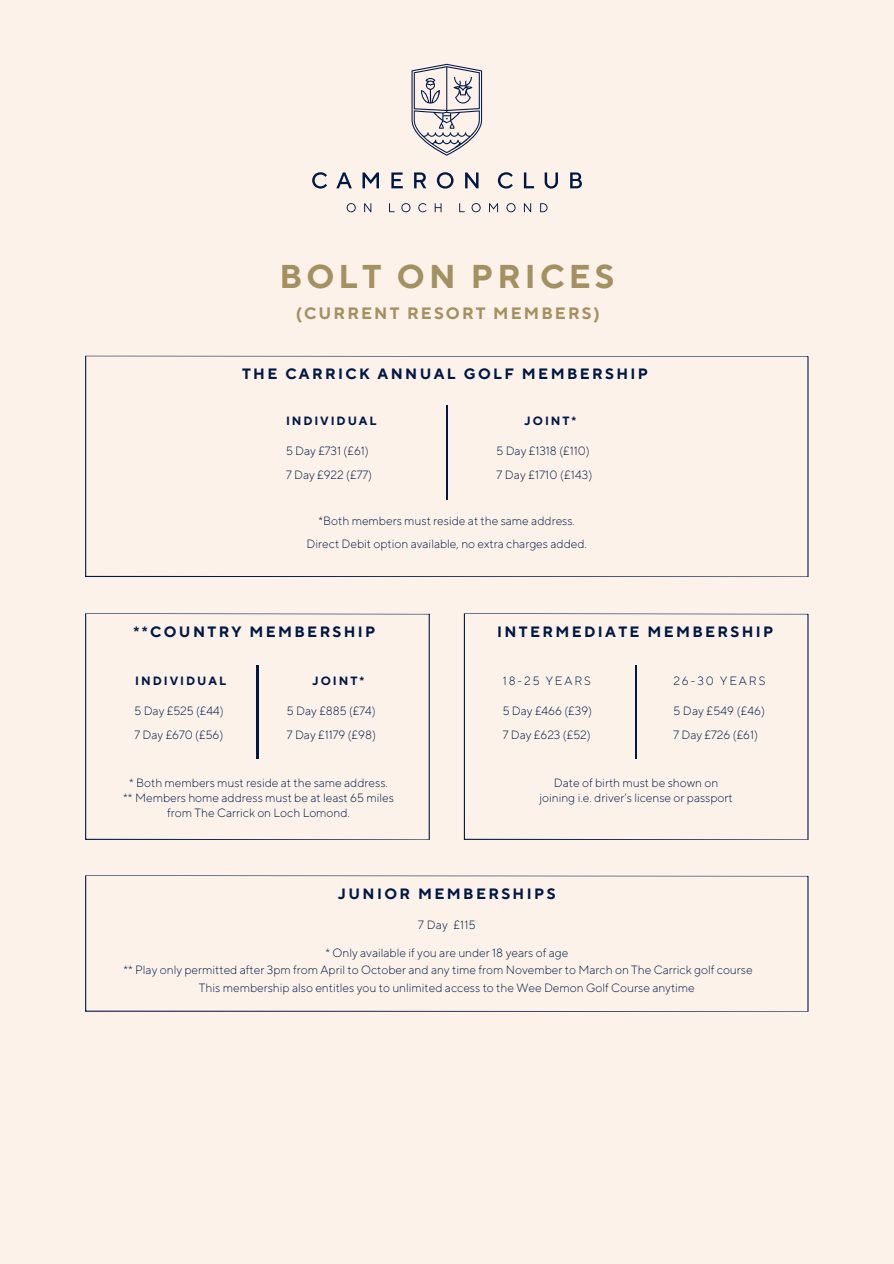
<style>
.page{position:relative;width:894px;height:1264px;background:#fff}
.page>*{position:absolute;margin:0;border:0;box-sizing:border-box;transform-origin:0 0}
.t1{font:700 33px "TT Norms Pro";letter-spacing:.125em;color:#a39161}
.t2{font:700 16.5px "TT Norms Pro";letter-spacing:.13em;color:#a39161}
.t3{font:700 15px "TT Norms Pro";letter-spacing:.16em;color:#001846}
.t4{font:300 12px/15px "TT Norms Pro";color:#001846;text-align:center}
.t5{font:700 12px "TT Norms Pro";letter-spacing:.16em;color:#001846}
.t6{font:300 12px "TT Norms Pro";letter-spacing:.16em;color:#001846}
.t7{font:300 12px "TT Norms Pro";letter-spacing:.165em;color:#001846}
</style>
<div class="page">
<div style="left:0;top:0;width:893px;height:1263px;background:#fcf2e9"></div>
<svg style="left:85px;top:613px;width:344px;height:226px"></svg>
<hr style="left:257px;top:665px;width:1px;height:94px;background:#001846">
<svg style="left:411px;top:64px;width:71px;height:92px"></svg>
<svg style="left:312px;top:172px;width:15px;height:16px"></svg>
<svg style="left:336px;top:172px;width:16px;height:16px"></svg>
<svg style="left:362px;top:172px;width:17px;height:16px"></svg>
<svg style="left:391px;top:172px;width:11px;height:16px"></svg>
<svg style="left:414px;top:172px;width:12px;height:16px"></svg>
<svg style="left:437px;top:172px;width:16px;height:16px"></svg>
<svg style="left:465px;top:172px;width:13px;height:16px"></svg>
<svg style="left:497px;top:172px;width:15px;height:16px"></svg>
<svg style="left:523px;top:172px;width:11px;height:16px"></svg>
<svg style="left:544px;top:172px;width:14px;height:16px"></svg>
<svg style="left:570px;top:172px;width:11px;height:16px"></svg>
<svg style="left:346px;top:203px;width:9px;height:9px"></svg>
<svg style="left:364px;top:203px;width:7px;height:9px"></svg>
<svg style="left:389px;top:203px;width:5px;height:9px"></svg>
<svg style="left:401px;top:203px;width:9px;height:9px"></svg>
<svg style="left:418px;top:203px;width:8px;height:9px"></svg>
<svg style="left:434px;top:203px;width:7px;height:9px"></svg>
<svg style="left:459px;top:203px;width:5px;height:9px"></svg>
<svg style="left:471px;top:203px;width:9px;height:9px"></svg>
<svg style="left:489px;top:203px;width:9px;height:9px"></svg>
<svg style="left:506px;top:203px;width:9px;height:9px"></svg>
<svg style="left:524px;top:203px;width:7px;height:9px"></svg>
<svg style="left:540px;top:203px;width:7px;height:9px"></svg>
<svg style="left:85px;top:875px;width:723px;height:136px"></svg>
<svg style="left:85px;top:356px;width:723px;height:221px"></svg>
<hr style="left:446px;top:405px;width:1px;height:94px;background:#001846">
<svg style="left:463px;top:613px;width:345px;height:226px"></svg>
<hr style="left:635px;top:665px;width:1px;height:94px;background:#001846">
<p class="t1" style="left:279px;top:257px;width:336px">BOLT ON PRICES</p>
<p class="t2" style="left:296px;top:303px;width:305px">(CURRENT RESORT MEMBERS)</p>
<h1 class="t3" style="left:242px;top:365px;width:407px">THE CARRICK ANNUAL GOLF MEMBERSHIP</h1>
<p class="t5" style="left:524px;top:413px;width:53px">JOINT*</p>
<p class="t4" style="left:496px;top:444px;width:95px">5 Day £1318 (£110)</p>
<p class="t4" style="left:496px;top:468px;width:97px">7 Day £1710 (£143)</p>
<p class="t5" style="left:286px;top:413px;width:92px">INDIVIDUAL</p>
<p class="t4" style="left:286px;top:444px;width:84px">5 Day £731 (£61)</p>
<p class="t4" style="left:286px;top:468px;width:87px">7 Day £922 (£77)</p>
<h1 class="t4" style="left:318px;top:513px;width:258px">*Both members must reside at the same address.</h1>
<p class="t4" style="left:306px;top:536px;width:282px">Direct Debit option available, no extra charges added.</p>
<p class="t3" style="left:133px;top:622px;width:243px">**COUNTRY MEMBERSHIP</p>
<p class="t5" style="left:312px;top:673px;width:53px">JOINT*</p>
<p class="t4" style="left:287px;top:703px;width:90px">5 Day £885 (£74)</p>
<p class="t4" style="left:287px;top:727px;width:90px">7 Day £1179 (£98)</p>
<p class="t4" style="left:129px;top:775px;width:260px">* Both members must reside at the same address.</p>
<p class="t4" style="left:123px;top:790px;width:272px">** Members home address must be at least 65 miles from The Carrick on Loch Lomond.</p>
<h1 class="t5" style="left:135px;top:673px;width:92px">INDIVIDUAL</h1>
<p class="t4" style="left:134px;top:703px;width:91px">5 Day £525 (£44)</p>
<p class="t4" style="left:134px;top:727px;width:90px">7 Day £670 (£56)</p>
<h1 class="t3" style="left:497px;top:622px;width:277px">INTERMEDIATE MEMBERSHIP</h1>
<p class="t6" style="left:502px;top:673px;width:90px">18-25 YEARS</p>
<p class="t4" style="left:502px;top:703px;width:91px">5 Day £466 (£39)</p>
<p class="t4" style="left:502px;top:727px;width:89px">7 Day £623 (£52)</p>
<p class="t4" style="left:539px;top:775px;width:195px">Date of birth must be shown on joining i.e. driver’s license or passport</p>
<p class="t7" style="left:673px;top:673px;width:94px">26-30 YEARS</p>
<p class="t4" style="left:673px;top:703px;width:93px">5 Day £549 (£46)</p>
<p class="t4" style="left:673px;top:727px;width:86px">7 Day £726 (£61)</p>
<p class="t3" style="left:338px;top:884px;width:219px">JUNIOR MEMBERSHIPS</p>
<h1 class="t4" style="left:418px;top:917px;width:59px">7 Day £115</h1>
<p class="t4" style="left:325px;top:945px;width:244px">* Only available if you are under 18 years of age</p>
<p class="t4" style="left:123px;top:962px;width:630px">** Play only permitted after 3pm from April to October and any time from November to March on The Carrick golf course</p>
<p class="t4" style="left:199px;top:980px;width:497px">This membership also entitles you to unlimited access to the Wee Demon Golf Course anytime</p>
</div>
